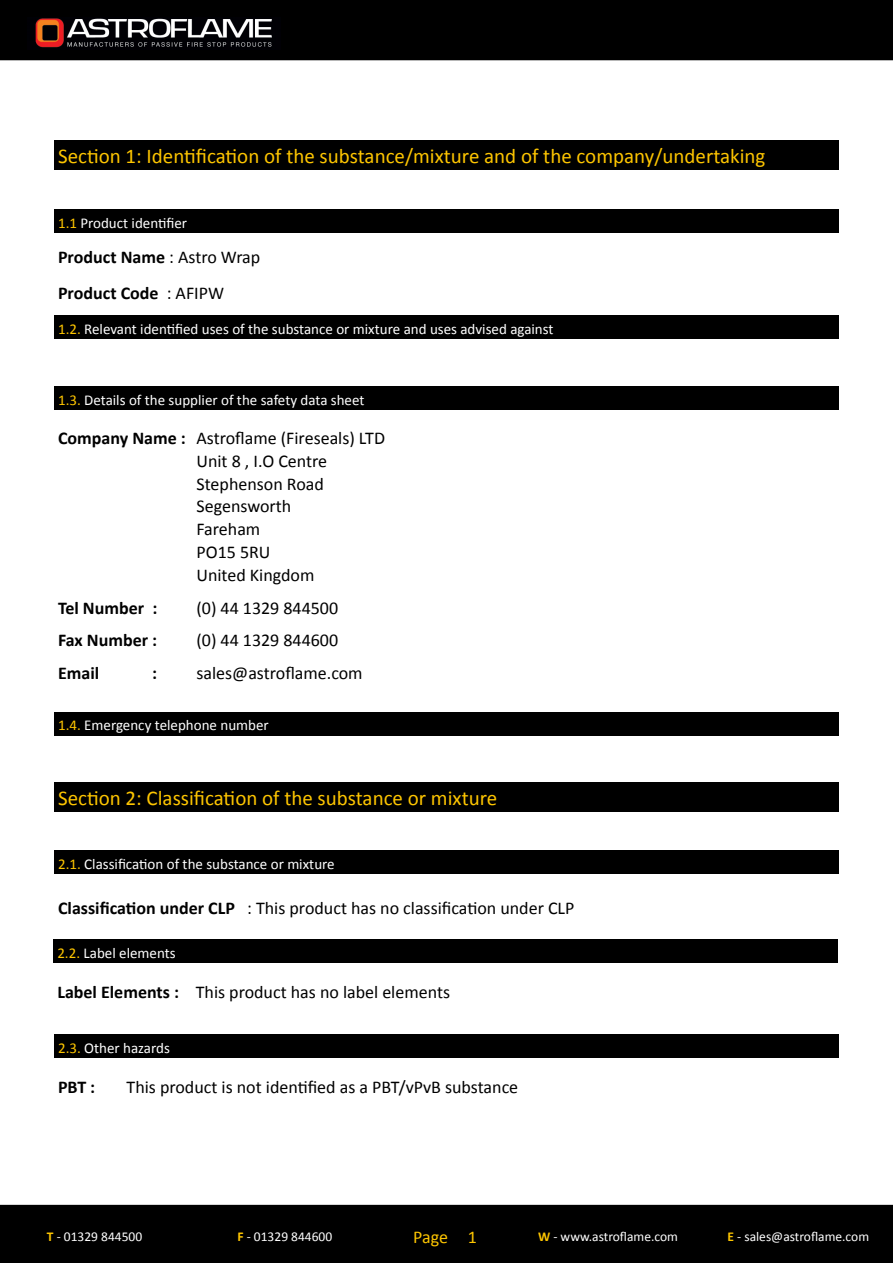
<style>
.page{position:relative;width:893px;height:1263px;background:#fff}
.page>*{position:absolute;margin:0;border:0;box-sizing:border-box;transform-origin:0 0}
.t1{font:21px "Calibri";color:#fdc500}
.t2{font:18px/22.8px "Calibri";color:#000}
.t3{font:700 18px/35.4px "Calibri";color:#000}
.t4{font:18px "Calibri";color:#fdc500}
.t5{font:15px "Calibri";color:#fff}
.t6{font:13.5px "Calibri";color:#fff}
.s1{color:#fdc500}
.s2{font-weight:400}
.s3{font-weight:700}
.s4{font-weight:700;color:#fdc500}
</style>
<div class="page">
<div style="left:0;top:0;width:893px;height:60px;background:#000"></div>
<div style="left:0;top:1205px;width:893px;height:58px;background:#000"></div>
<img style="left:35px;top:18px;width:237px;height:30px">
<div style="left:54px;top:140px;width:785px;height:30px;background:#000"></div>
<div style="left:54px;top:209px;width:785px;height:24px;background:#000"></div>
<div style="left:54px;top:315px;width:785px;height:24px;background:#000"></div>
<div style="left:54px;top:386px;width:785px;height:24px;background:#000"></div>
<div style="left:54px;top:712px;width:785px;height:23px;background:#000"></div>
<div style="left:54px;top:782px;width:785px;height:29px;background:#000"></div>
<div style="left:54px;top:851px;width:785px;height:23px;background:#000"></div>
<div style="left:53px;top:939px;width:785px;height:24px;background:#000"></div>
<div style="left:54px;top:1035px;width:785px;height:23px;background:#000"></div>
<p class="t1" style="left:58px;top:143px;width:709px">Section 1: Identification of the substance/mixture and of the company/undertaking</p>
<p class="t5" style="left:58px;top:213px;width:131px"><span class="s1">1.1</span> Product identifier</p>
<p class="t3" style="left:58px;top:239px;width:204px">Product Name <span class="s2">: Astro Wrap<br></span>Product Code <span class="s2">: AFIPW</span></p>
<p class="t5" style="left:58px;top:319px;width:497px"><span class="s1">1.2.</span> Relevant identified uses of the substance or mixture and uses advised against</p>
<p class="t5" style="left:58px;top:390px;width:308px"><span class="s1">1.3.</span> Details of the supplier of the safety data sheet</p>
<p class="t2" style="left:196px;top:427px;width:190px;text-indent:-138px"><span class="s3">Company Name :</span> Astroflame (Fireseals) LTD<br>Unit 8 , I.O Centre<br>Stephenson Road<br>Segensworth<br>Fareham<br>PO15 5RU<br>United Kingdom</p>
<p class="t3" style="left:58px;top:590px;width:101px">Tel Number :</p>
<p class="t2" style="left:196px;top:596px;width:143px">(0) 44 1329 844500</p>
<p class="t3" style="left:58px;top:623px;width:101px">Fax Number :</p>
<p class="t2" style="left:196px;top:629px;width:143px">(0) 44 1329 844600</p>
<p class="t3" style="left:58px;top:655px;width:43px">Email</p>
<p class="t3" style="left:152px;top:655px;width:6px">:</p>
<p class="t2" style="left:196px;top:662px;width:168px">sales@astroflame.com</p>
<p class="t5" style="left:58px;top:716px;width:212px"><span class="s1">1.4.</span> Emergency telephone number</p>
<p class="t1" style="left:58px;top:784px;width:441px">Section 2: Classification of the substance or mixture</p>
<p class="t5" style="left:58px;top:855px;width:278px"><span class="s1">2.1.</span> Classification of the substance or mixture</p>
<p class="t2" style="left:58px;top:896px;width:518px"><span class="s3">Classification under CLP</span> : This product has no classification under CLP</p>
<p class="t5" style="left:57px;top:943px;width:120px"><span class="s1">2.2.</span> Label elements</p>
<p class="t2" style="left:57px;top:981px;width:394px"><span class="s3">Label Elements :</span> This product has no label elements</p>
<p class="t5" style="left:58px;top:1038px;width:113px"><span class="s1">2.3.</span> Other hazards</p>
<p class="t3" style="left:58px;top:1069px;width:39px">PBT :</p>
<p class="t2" style="left:127px;top:1076px;width:393px">This product is not identified as a PBT/vPvB substance</p>
<p class="t6" style="left:47px;top:1228px;width:97px"><span class="s4">T</span> - 01329 844500</p>
<p class="t6" style="left:238px;top:1228px;width:96px"><span class="s4">F</span> - 01329 844600</p>
<p class="t4" style="left:413px;top:1225px;width:65px">Page 1</p>
<p class="t6" style="left:538px;top:1228px;width:141px"><span class="s4">W</span> - www.astroflame.com</p>
<p class="t6" style="left:728px;top:1228px;width:143px"><span class="s4">E</span> - sales@astroflame.com</p>
</div>
